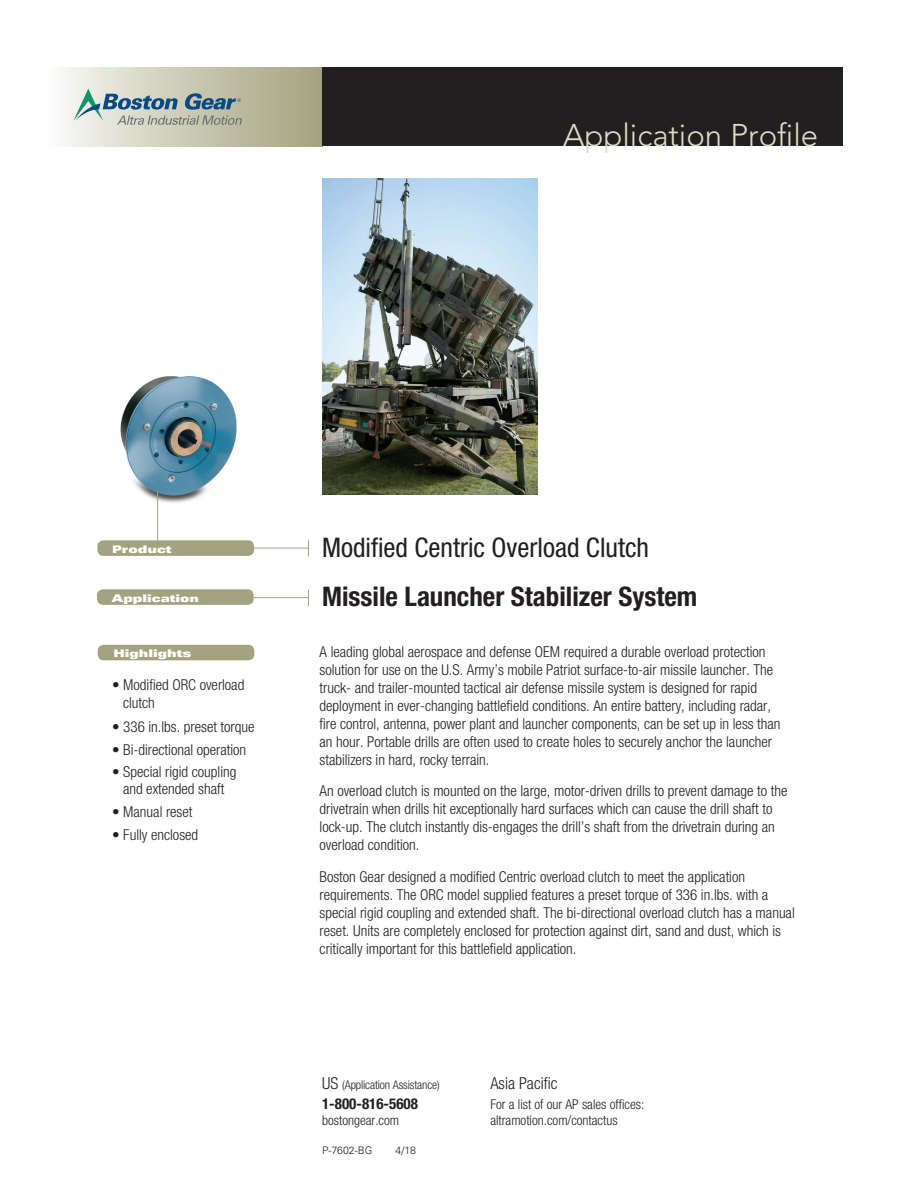
<style>
.page{position:relative;width:918px;height:1188px;background:#fff}
.page>*{position:absolute;margin:0;border:0;box-sizing:border-box;transform-origin:0 0}
.t1{font:300 31.2px "Avenir LT Std";color:#dbdec7}
.t2{font:700 condensed 27px "Helvetica Neue LT Std";color:#231f20}
.t3{font:condensed 27px "Helvetica Neue LT Std";color:#231f20}
.t4{font:300 condensed 16.5px "Helvetica Neue LT Std";color:#231f20}
.t5{font:300 condensed 15px/18px "Helvetica Neue LT Std";color:#231f20}
.t6{font:700 condensed 15px "Helvetica Neue LT Std";color:#231f20}
.t7{font:300 condensed 13.5px/16.5px "Helvetica Neue LT Std";color:#231f20}
.t8{font:300 condensed 12px "Helvetica Neue LT Std";letter-spacing:-.01em;color:#231f20}
.t9{font:10.5px "Univers LT Std X Black Ex";color:#fff}
.t10{font:300 10.5px "Univers LT Std";color:#231f20}
.s1{font-size:16.5px}
</style>
<div class="page">
<img style="left:120px;top:376px;width:117px;height:153px">
<div style="left:97px;top:589px;width:157px;height:16px;background:#a4a380;border-radius:6px"></div>
<div style="left:97px;top:540px;width:157px;height:16px;background:#a4a380;border-radius:6px"></div>
<div style="left:46px;top:67px;width:276px;height:79px;background:linear-gradient(to right,#fafaf7,#a2a17c)"></div>
<div style="left:322px;top:67px;width:520px;height:79px;background:#231f20"></div>
<hr style="left:231px;top:548px;width:77px;height:1px;background:#a4a380">
<svg style="left:308px;top:540px;width:1px;height:17px"></svg>
<svg style="left:308px;top:590px;width:1px;height:16px"></svg>
<hr style="left:230px;top:597px;width:78px;height:1px;background:#a4a380">
<img style="left:323px;top:178px;width:214px;height:317px">
<div style="left:98px;top:645px;width:156px;height:15px;background:#a4a380;border-radius:6px"></div>
<hr style="left:157px;top:491px;width:1px;height:49px;background:#a4a380">
<svg style="left:73px;top:89px;width:169px;height:36px;background:#a4b4b0"></svg>
<h1 class="t1" style="left:563px;top:117px;width:257px">Application Profile</h1>
<p class="t9" style="left:112px;top:543px;width:61px">Product</p>
<p class="t9" style="left:112px;top:592px;width:89px">Application</p>
<p class="t9" style="left:114px;top:647px;width:80px">Highlights</p>
<p class="t5" style="left:123px;top:676px;width:123px;text-indent:-11px">• Modified ORC overload clutch</p>
<p class="t5" style="left:112px;top:717px;width:144px">• 336 in.lbs. preset torque</p>
<p class="t5" style="left:112px;top:741px;width:136px">• Bi-directional operation</p>
<p class="t5" style="left:112px;top:763px;width:126px;line-height:16.5px;text-align:center">• Special rigid coupling and extended shaft</p>
<p class="t5" style="left:112px;top:803px;width:82px">• Manual reset</p>
<p class="t5" style="left:112px;top:826px;width:88px">• Fully enclosed</p>
<h2 class="t3" style="left:322px;top:532px;width:328px">Modified Centric Overload Clutch</h2>
<h2 class="t2" style="left:322px;top:580px;width:377px">Missile Launcher Stabilizer System</h2>
<p class="t5" style="left:320px;top:642px;width:463px">A leading global aerospace and defense OEM required a durable overload protection solution for use on the U.S. Army’s mobile Patriot surface-to-air missile launcher. The truck- and trailer-mounted tactical air defense missile system is designed for rapid deployment in ever-changing battlefield conditions. An entire battery, including radar, fire control, antenna, power plant and launcher components, can be set up in less than an hour. Portable drills are often used to create holes to securely anchor the launcher stabilizers in hard, rocky terrain.</p>
<p class="t5" style="left:320px;top:782px;width:469px">An overload clutch is mounted on the large, motor-driven drills to prevent damage to the drivetrain when drills hit exceptionally hard surfaces which can cause the drill shaft to lock-up. The clutch instantly dis-engages the drill’s shaft from the drivetrain during an overload condition.</p>
<p class="t5" style="left:320px;top:867px;width:477px">Boston Gear designed a modified Centric overload clutch to meet the application requirements. The ORC model supplied features a preset torque of 336 in.lbs. with a special rigid coupling and extended shaft. The bi-directional overload clutch has a manual reset. Units are completely enclosed for protection against dirt, sand and dust, which is critically important for this battlefield application.</p>
<p class="t8" style="left:322px;top:1078px;width:119px"><span class="s1">US</span> (Application Assistance)</p>
<p class="t6" style="left:322px;top:1094px;width:97px">1-800-816-5608</p>
<p class="t7" style="left:322px;top:1112px;width:78px">bostongear.com</p>
<p class="t10" style="left:322px;top:1144px;width:52px">P-7602-BG</p>
<p class="t10" style="left:396px;top:1144px;width:22px">4/18</p>
<p class="t4" style="left:490px;top:1074px;width:69px">Asia Pacific</p>
<p class="t7" style="left:490px;top:1096px;width:155px">For a list of our AP sales offices: altramotion.com/contactus</p>
</div>
